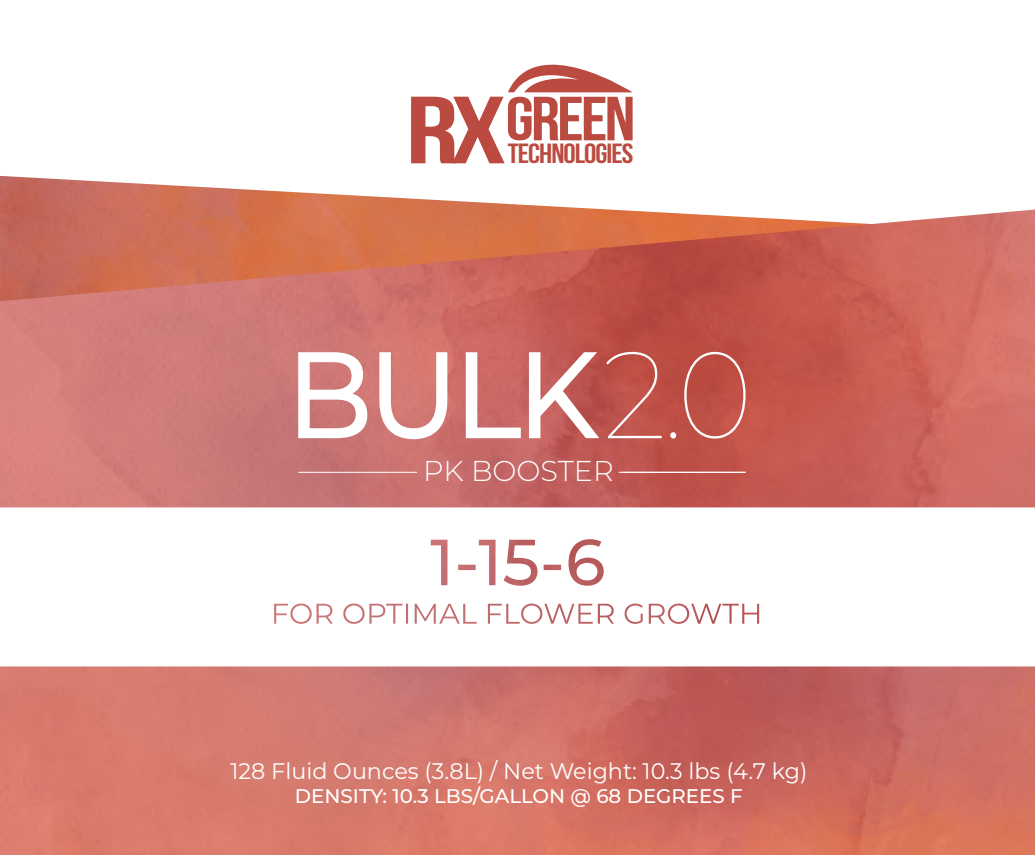
<style>
.page{position:relative;width:1035px;height:855px;background:#fff}
.page>*{position:absolute;margin:0;border:0;box-sizing:border-box;transform-origin:0 0}
.t1{font:500 122.75px "Montserrat";color:#fff;scale:.93 1}
.t2{font:700 62.25px "Bebas Neue";color:#bb4b40;scale:1.16 1}
.t3{font:300 28.75px "Montserrat";color:#fff}
.t4{font:700 27.75px "Bebas Neue";letter-spacing:-.035em;color:#bb4b40;scale:1.12 1}
.t5{font:22.5px "Montserrat";color:#fff}
.t6{font:500 19.75px "Montserrat";color:#fff}
.s1{font-size:95.25px}
.s2{font-size:61px}
.s3{font-weight:100}
</style>
<div class="page">
<img style="left:0;top:176px;width:1035px;height:34px">
<img style="left:0;top:210px;width:1035px;height:645px">
<hr style="left:298px;top:472px;width:119px;height:1px;background:#fff">
<svg style="left:508px;top:64px;width:124px;height:28px"></svg>
<hr style="left:619px;top:472px;width:127px;height:1px;background:#fff">
<svg style="left:0;top:507px;width:1035px;height:159px"></svg>
<h2 class="t2" style="left:406px;top:85px;width:199px"><span class="s1">RX</span><span class="s2">G</span>REEN</h2>
<p class="t4" style="left:508px;top:138px;width:114px">TECHNOLOGIES</p>
<h1 class="t1" style="left:286px;top:309px;width:503px">BULK<span class="s3">2.0</span></h1>
<p class="t3" style="left:423px;top:451px;width:192px">PK BOOSTER</p>
<p class="t5" style="left:231px;top:756px;width:578px">128 Fluid Ounces (3.8L) / Net Weight: 10.3 lbs (4.7 kg)</p>
<p class="t6" style="left:295px;top:782px;width:449px">DENSITY: 10.3 LBS/GALLON @ 68 DEGREES F</p>
</div>
